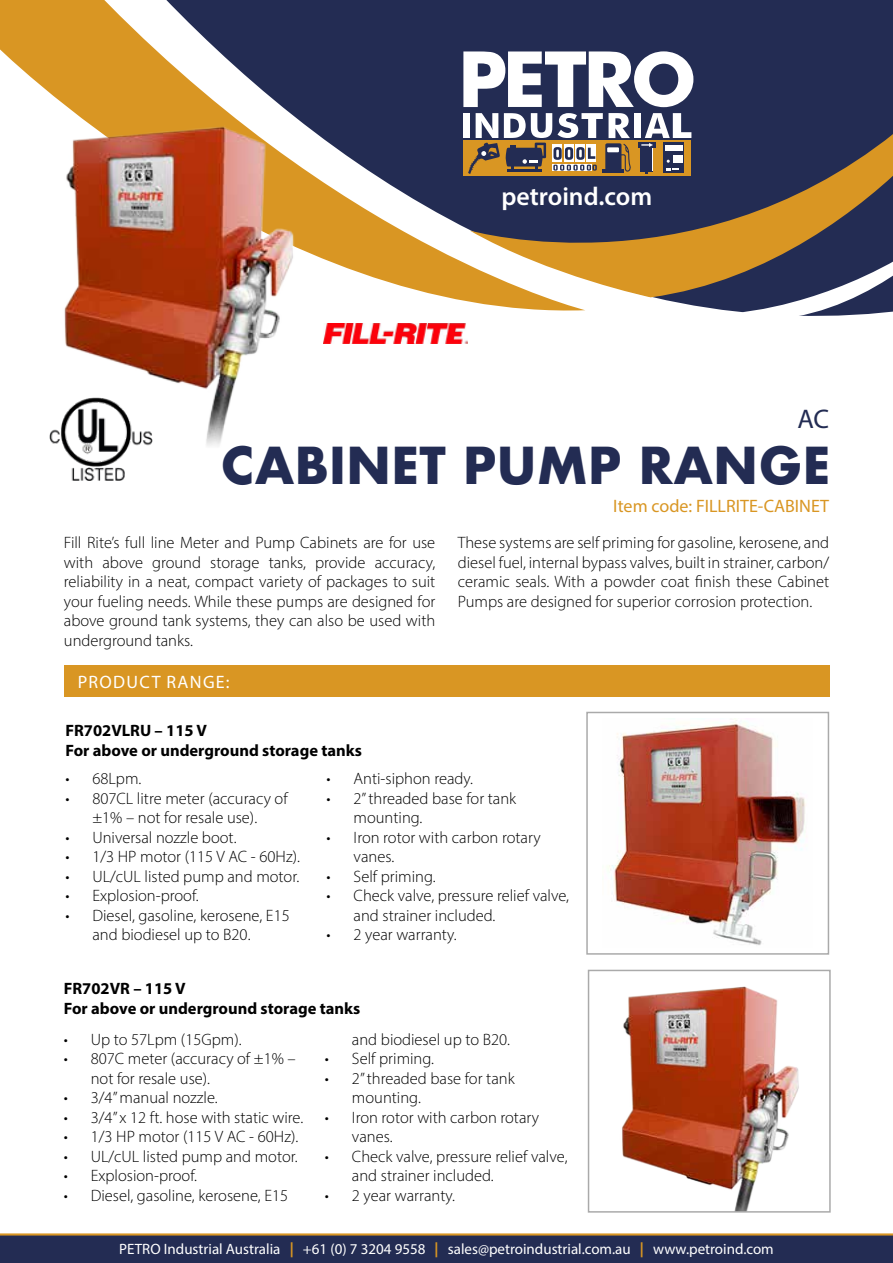
<style>
.page{position:relative;width:893px;height:1263px;background:#fff}
.page>*{position:absolute;margin:0;border:0;box-sizing:border-box;transform-origin:0 0}
.t1{font:700 77.55px "Futura BT";color:#fff}
.t2{font:700 49.5px "Futura";color:#232c53}
.t3{font:27px "Myriad Pro";color:#232c53}
.t4{font:600 25.8px "Myriad Pro";color:#fff}
.t5{font:18px "Myriad Pro";color:#d99623}
.t6{font:18px "Myriad Pro";letter-spacing:.07em;color:#fff}
.t7{font:300 16.5px/19.5px "Myriad Pro";color:#000}
.t8{font:700 16.5px/19.5px "Myriad Pro";color:#000}
.t9{font:15px "Myriad Pro";color:#fff}
.s1{font-size:77.7px}
.s2{font-size:74.4px}
.s3{font-family:"Helvetica Neue";font-weight:700;color:#d99623}
</style>
<div class="page">
<svg style="left:323px;top:0;width:570px;height:344px;fill:#232c53"></svg>
<svg style="left:0;top:0;width:585px;height:321px"></svg>
<svg style="left:470px;top:116px;width:423px;height:182px;background:#6f5e4f"></svg>
<svg style="left:742px;top:249px;width:151px;height:73px"></svg>
<div style="left:463px;top:113px;width:7px;height:25px;background:#fff"></div>
<div style="left:634px;top:113px;width:7px;height:25px;background:#fff"></div>
<div style="left:463px;top:140px;width:228px;height:35px;background:#d99623"></div>
<div style="left:640px;top:147px;width:13px;height:25px;background:#232c53"></div>
<div style="left:638px;top:142px;width:18px;height:5px;background:#232c53"></div>
<svg style="left:641px;top:113px;width:50px;height:60px"></svg>
<svg style="left:468px;top:113px;width:163px;height:61px"></svg>
<img style="left:323px;top:323px;width:144px;height:20px">
<div style="left:64px;top:665px;width:765px;height:32px;background:#d99623"></div>
<img style="left:57px;top:121px;width:243px;height:325px">
<img style="left:607px;top:720px;width:199px;height:225px">
<div style="left:586px;top:712px;width:243px;height:243px;border:2px solid #aaa"></div>
<img style="left:622px;top:986px;width:177px;height:223px">
<div style="left:588px;top:970px;width:243px;height:242px;border:2px solid #aaa"></div>
<img style="left:49px;top:396px;width:105px;height:85px">
<div style="left:0;top:1234px;width:893px;height:29px;background:#232c53"></div>
<hr style="left:0;top:1233px;width:893px;height:2px;background:#d99623">
<h1 class="t1" style="left:457px;top:32px;width:241px"><span class="s1">P</span>ETR<span class="s2">O</span></h1>
<h3 class="t4" style="left:501px;top:180px;width:152px">petroind.com</h3>
<h3 class="t3" style="left:797px;top:402px;width:33px">AC</h3>
<h2 class="t2" style="left:221px;top:430px;width:611px">CABINET PUMP RANGE</h2>
<p class="t5" style="left:613px;top:495px;width:217px">Item code: FILLRITE-CABINET</p>
<p class="t7" style="left:64px;top:533px;width:373px;text-align:justify">Fill Rite’s full line Meter and Pump Cabinets are for use with above ground storage tanks, provide accuracy, reliability in a neat, compact variety of packages to suit your fueling needs. While these pumps are designed for above ground tank systems, they can also be used with underground tanks.</p>
<p class="t7" style="left:458px;top:533px;width:373px;text-align:justify">These systems are self priming for gasoline, kerosene, and diesel fuel, internal bypass valves, built in strainer, carbon/ ceramic seals. With a powder coat finish these Cabinet Pumps are designed for superior corrosion protection.</p>
<p class="t6" style="left:78px;top:670px;width:153px">PRODUCT RANGE:</p>
<p class="t8" style="left:65px;top:720px;width:298px">FR702VLRU – 115 V<br>For above or underground storage tanks</p>
<p class="t7" style="left:65px;top:769px;width:77px">• 68Lpm.</p>
<p class="t7" style="left:65px;top:788px;width:224px;text-align:center">• 807CL litre meter (accuracy of ±1% – not for resale use).</p>
<p class="t7" style="left:65px;top:827px;width:173px">• Universal nozzle boot.</p>
<p class="t7" style="left:65px;top:847px;width:236px">• 1/3 HP motor (115 V AC - 60Hz).</p>
<p class="t7" style="left:65px;top:866px;width:235px">• UL/cUL listed pump and motor.</p>
<p class="t7" style="left:65px;top:886px;width:135px">• Explosion-proof.</p>
<p class="t7" style="left:92px;top:905px;width:199px;text-indent:-27px">• Diesel, gasoline, kerosene, E15 and biodiesel up to B20.</p>
<p class="t7" style="left:327px;top:769px;width:148px">• Anti-siphon ready.</p>
<p class="t7" style="left:354px;top:788px;width:164px;text-indent:-27px">• 2” threaded base for tank mounting.</p>
<p class="t7" style="left:354px;top:827px;width:189px;text-indent:-27px">• Iron rotor with carbon rotary vanes.</p>
<p class="t7" style="left:327px;top:866px;width:111px">• Self priming.</p>
<p class="t7" style="left:354px;top:886px;width:217px;text-indent:-27px">• Check valve, pressure relief valve, and strainer included.</p>
<p class="t7" style="left:327px;top:925px;width:132px">• 2 year warranty.</p>
<p class="t8" style="left:64px;top:978px;width:298px">FR702VR – 115 V<br>For above or underground storage tanks</p>
<p class="t7" style="left:64px;top:1029px;width:179px">• Up to 57Lpm (15Gpm).</p>
<p class="t7" style="left:91px;top:1049px;width:207px;text-indent:-27px">• 807C meter (accuracy of ±1% – not for resale use).</p>
<p class="t7" style="left:64px;top:1088px;width:155px">• 3/4” manual nozzle.</p>
<p class="t7" style="left:64px;top:1107px;width:241px">• 3/4” x 12 ft. hose with static wire.</p>
<p class="t7" style="left:64px;top:1127px;width:236px">• 1/3 HP motor (115 V AC - 60Hz).</p>
<p class="t7" style="left:64px;top:1146px;width:235px">• UL/cUL listed pump and motor.</p>
<p class="t7" style="left:64px;top:1166px;width:135px">• Explosion-proof.</p>
<p class="t7" style="left:64px;top:1185px;width:226px">• Diesel, gasoline, kerosene, E15</p>
<p class="t7" style="left:352px;top:1029px;width:160px">and biodiesel up to B20.</p>
<p class="t7" style="left:325px;top:1049px;width:111px">• Self priming.</p>
<p class="t7" style="left:352px;top:1068px;width:164px;text-indent:-27px">• 2” threaded base for tank mounting.</p>
<p class="t7" style="left:352px;top:1107px;width:189px;text-indent:-27px">• Iron rotor with carbon rotary vanes.</p>
<p class="t7" style="left:352px;top:1146px;width:217px;text-indent:-27px">• Check valve, pressure relief valve, and strainer included.</p>
<p class="t7" style="left:325px;top:1185px;width:132px">• 2 year warranty.</p>
<p class="t9" style="left:119px;top:1239px;width:656px">PETRO Industrial Australia <span class="s3">|</span> +61 (0) 7 3204 9558 <span class="s3">|</span> sales@petroindustrial.com.au <span class="s3">|</span> www.petroind.com</p>
</div>
